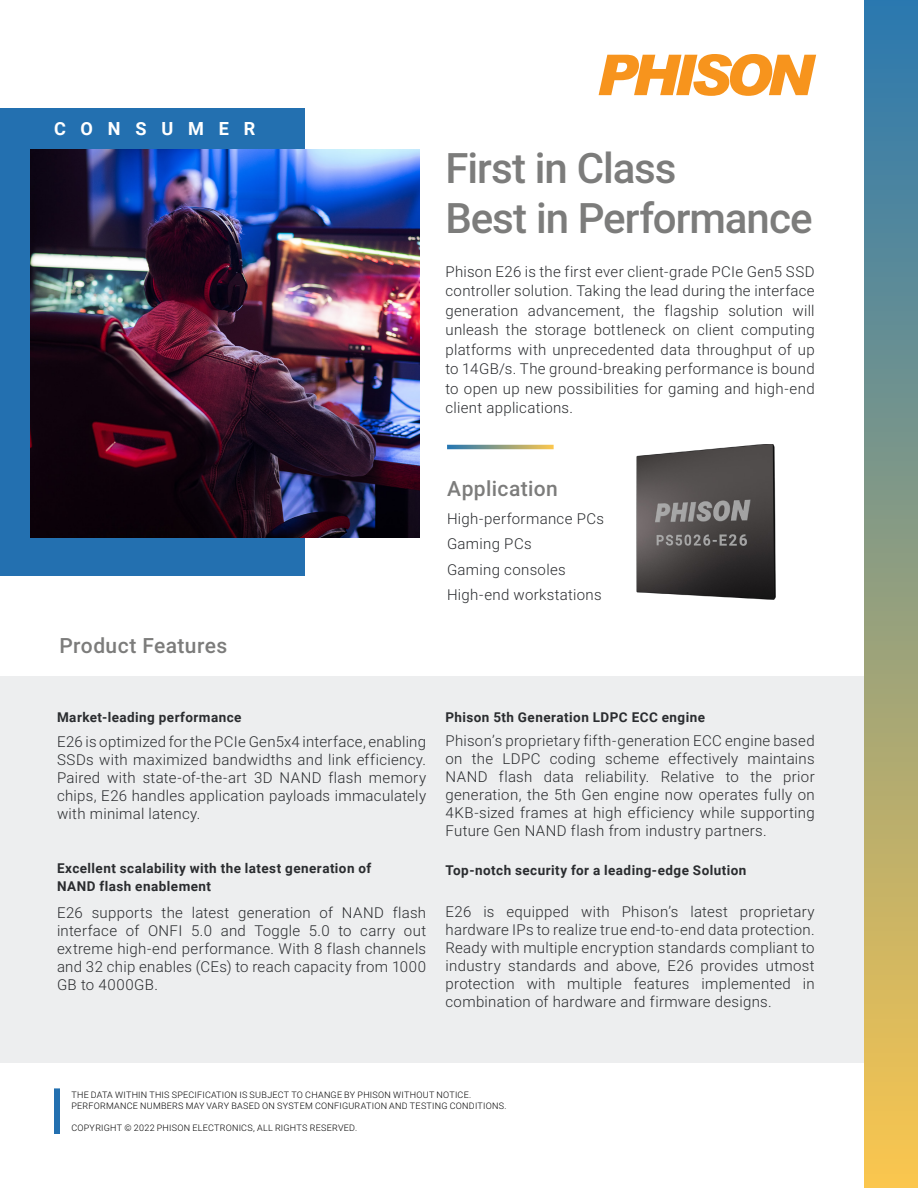
<style>
.page{position:relative;width:918px;height:1188px;background:#fff}
.page>*{position:absolute;margin:0;border:0;box-sizing:border-box;transform-origin:0 0}
.t1{font:500 42px "Roboto";letter-spacing:-.025em;color:#7c7c7b}
.Roboto_Light_10{font:500 21px "Roboto";letter-spacing:.02em;color:#7c7c7b}
.t2{font:700 18.15px "Roboto";letter-spacing:.82em;color:#fff}
.Roboto_Light_10-2{font:300 15px/18px "Roboto";letter-spacing:.02em;color:#2a2c2f;text-align:justify}
.Roboto_Light_10-3{font:700 13.5px "Roboto";letter-spacing:.035em;color:#2a2c2f}
.t3{font:300 9px/10.8px "Roboto";letter-spacing:.03em;color:#000}
</style>
<div class="page">
<svg style="left:599px;top:54px;width:217px;height:42px"></svg>
<div style="left:54px;top:1088px;width:6px;height:46px;background:#2370b0"></div>
<div style="left:864px;top:0;width:54px;height:1188px;background:linear-gradient(to bottom,#2a78b0,#fbc64e)"></div>
<div style="left:0;top:108px;width:305px;height:467px;background:#2370b0"></div>
<img style="left:30px;top:150px;width:390px;height:388px">
<img style="left:636px;top:444px;width:140px;height:156px">
<div style="left:0;top:676px;width:864px;height:388px;background:#edeeef"></div>
<svg style="left:447px;top:445px;width:107px;height:4px"></svg>
<p class="t2" style="left:54px;top:116px;width:203px">CONSUMER</p>
<p class="t1" style="left:446px;top:139px;width:232px">First in Class</p>
<p class="t1" style="left:446px;top:189px;width:369px">Best in Performance</p>
<p class="Roboto_Light_10-2" style="left:446px;top:261px;width:371px;line-height:19.5px">Phison E26 is the first ever client-grade PCIe Gen5 SSD controller solution. Taking the lead during the interface generation advancement, the flagship solution will unleash the storage bottleneck on client computing platforms with unprecedented data throughput of up to 14GB/s. The ground-breaking performance is bound to open up new possibilities for gaming and high-end client applications.</p>
<p class="Roboto_Light_10" style="left:59px;top:631px;width:169px">Product Features</p>
<p class="Roboto_Light_10" style="left:447px;top:474px;width:112px">Application</p>
<p class="Roboto_Light_10-2" style="left:447px;top:509px;width:159px">High-performance PCs</p>
<p class="Roboto_Light_10-2" style="left:447px;top:534px;width:86px">Gaming PCs</p>
<p class="Roboto_Light_10-2" style="left:447px;top:560px;width:120px">Gaming consoles</p>
<p class="Roboto_Light_10-2" style="left:447px;top:585px;width:156px">High-end workstations</p>
<p class="Roboto_Light_10-3" style="left:57px;top:707px;width:186px">Market-leading performance</p>
<p class="Roboto_Light_10-2" style="left:57px;top:732px;width:371px">E26 is optimized for the PCIe Gen5x4 interface, enabling SSDs with maximized bandwidths and link efficiency.<br>Paired with state-of-the-art 3D NAND flash memory chips, E26 handles application payloads immaculately with minimal latency.</p>
<p class="Roboto_Light_10-3" style="left:57px;top:859px;width:316px">Excellent scalability with the latest generation of</p>
<p class="Roboto_Light_10-3" style="left:57px;top:877px;width:156px">NAND flash enablement</p>
<p class="Roboto_Light_10-2" style="left:57px;top:903px;width:371px">E26 supports the latest generation of NAND flash interface of ONFI 5.0 and Toggle 5.0 to carry out extreme high-end performance. With 8 flash channels and 32 chip enables (CEs) to reach capacity from 1000<br>GB to 4000GB.</p>
<p class="Roboto_Light_10-3" style="left:446px;top:707px;width:261px">Phison 5th Generation LDPC ECC engine</p>
<p class="Roboto_Light_10-2" style="left:446px;top:732px;width:371px">Phison’s proprietary fifth-generation ECC engine based on the LDPC coding scheme effectively maintains NAND flash data reliability. Relative to the prior generation, the 5th Gen engine now operates fully on 4KB-sized frames at high efficiency while supporting Future Gen NAND flash from industry partners.</p>
<p class="Roboto_Light_10-3" style="left:446px;top:860px;width:302px">Top-notch security for a leading-edge Solution</p>
<p class="Roboto_Light_10-2" style="left:446px;top:903px;width:371px">E26 is equipped with Phison’s latest proprietary hardware IPs to realize true end-to-end data protection.<br>Ready with multiple encryption standards compliant to industry standards and above, E26 provides utmost protection with multiple features implemented in combination of hardware and firmware designs.</p>
<p class="t3" style="left:71px;top:1089px;width:437px">THE DATA WITHIN THIS SPECIFICATION IS SUBJECT TO CHANGE BY PHISON WITHOUT NOTICE.<br>PERFORMANCE NUMBERS MAY VARY BASED ON SYSTEM CONFIGURATION AND TESTING CONDITIONS.</p>
<p class="t3" style="left:71px;top:1122px;width:287px">COPYRIGHT © 2022 PHISON ELECTRONICS, ALL RIGHTS RESERVED.</p>
</div>
